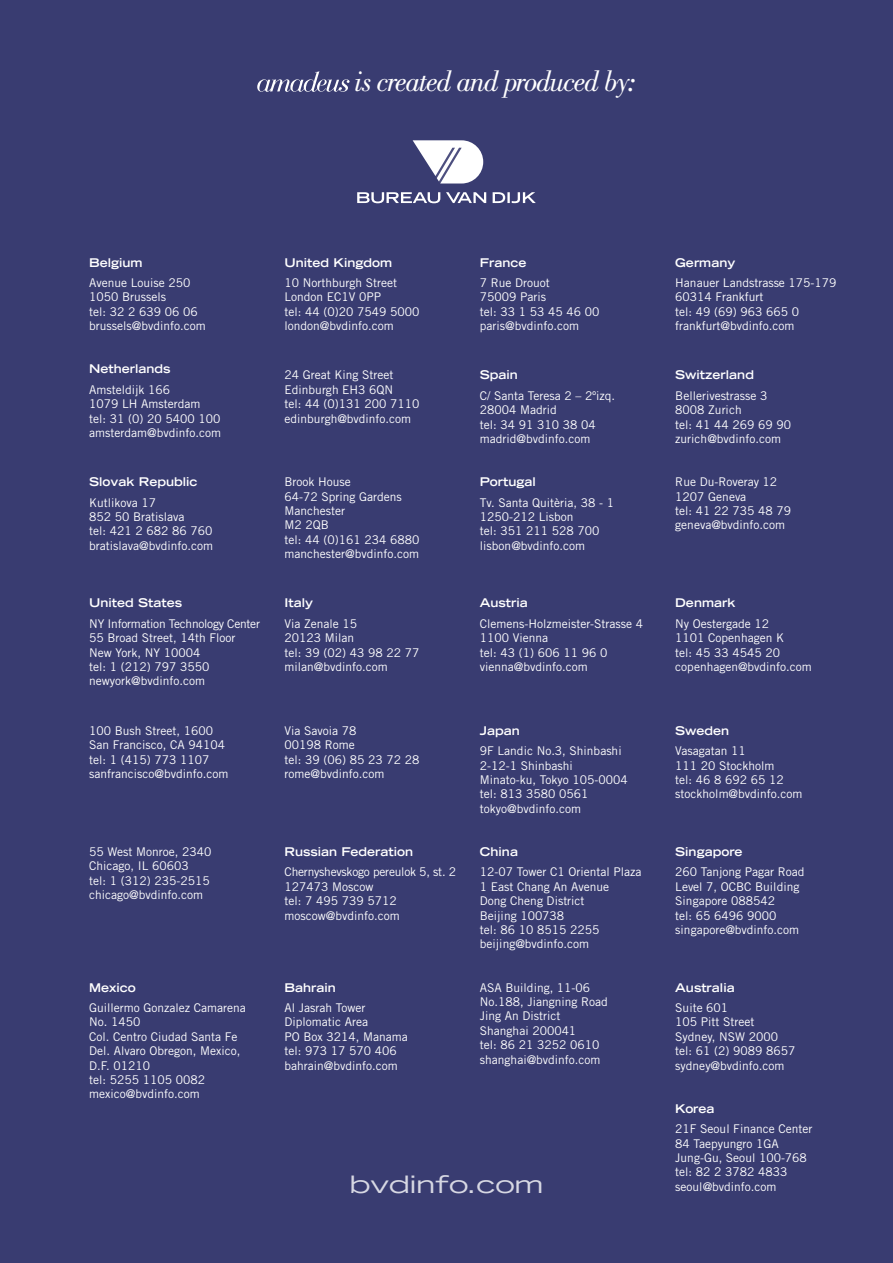
<style>
.page{position:relative;width:893px;height:1263px;background:#393c71}
.page>*{position:absolute;margin:0;border:0;box-sizing:border-box;transform-origin:0 0}
.t1{font:italic 30px "Bodoni Std";letter-spacing:-.05em;color:#fff}
.t2{font:expanded 24px "Trade Gothic LT Std";letter-spacing:-.01em;color:#d7d8e3;scale:1.21 1}
.t3{font:12px/14.4px "Trade Gothic LT Std";color:#fff}
.t4{font:700 expanded 12px "Trade Gothic LT Std";color:#fff}
</style>
<div class="page">
<svg style="left:257px;top:71px;width:93px;height:21px"></svg>
<svg style="left:357px;top:192px;width:179px;height:11px"></svg>
<svg style="left:413px;top:140px;width:70px;height:43px"></svg>
<h1 class="t1" style="left:355px;top:64px;width:282px">is created and produced by:</h1>
<p class="t4" style="left:89px;top:254px;width:55px">Belgium</p>
<p class="t3" style="left:89px;top:275px;width:118px">Avenue Louise 250<br>1050 Brussels<br>tel: 32 2 639 06 06 brussels@bvdinfo.com</p>
<p class="t4" style="left:89px;top:361px;width:83px">Netherlands</p>
<p class="t3" style="left:89px;top:382px;width:133px">Amsteldijk 166<br>1079 LH Amsterdam<br>tel: 31 (0) 20 5400 100 amsterdam@bvdinfo.com</p>
<p class="t4" style="left:89px;top:474px;width:110px">Slovak Republic</p>
<p class="t3" style="left:89px;top:495px;width:125px">Kutlikova 17<br>852 50 Bratislava<br>tel: 421 2 682 86 760 bratislava@bvdinfo.com</p>
<p class="t4" style="left:89px;top:595px;width:94px">United States</p>
<p class="t3" style="left:89px;top:616px;width:172px">NY Information Technology Center<br>55 Broad Street, 14th Floor<br>New York, NY 10004<br>tel: 1 (212) 797 3550 newyork@bvdinfo.com</p>
<p class="t3" style="left:89px;top:723px;width:141px">100 Bush Street, 1600<br>San Francisco, CA 94104 tel: 1 (415) 773 1107 sanfrancisco@bvdinfo.com</p>
<p class="t3" style="left:89px;top:844px;width:124px">55 West Monroe, 2340<br>Chicago, IL 60603<br>tel: 1 (312) 235-2515 chicago@bvdinfo.com</p>
<p class="t4" style="left:89px;top:979px;width:48px">Mexico</p>
<p class="t3" style="left:89px;top:1000px;width:158px">Guillermo Gonzalez Camarena<br>No. 1450<br>Col. Centro Ciudad Santa Fe<br>Del. Alvaro Obregon, Mexico,<br>D.F. 01210<br>tel: 5255 1105 0082 mexico@bvdinfo.com</p>
<p class="t4" style="left:285px;top:254px;width:109px">United Kingdom</p>
<p class="t3" style="left:285px;top:275px;width:136px">10 Northburgh Street<br>London EC1V 0PP<br>tel: 44 (0)20 7549 5000 london@bvdinfo.com</p>
<p class="t3" style="left:285px;top:368px;width:136px">24 Great King Street<br>Edinburgh EH3 6QN<br>tel: 44 (0)131 200 7110 edinburgh@bvdinfo.com</p>
<p class="t3" style="left:285px;top:475px;width:136px">Brook House<br>64-72 Spring Gardens<br>Manchester<br>M2 2QB<br>tel: 44 (0)161 234 6880 manchester@bvdinfo.com</p>
<p class="t4" style="left:285px;top:595px;width:30px">Italy</p>
<p class="t3" style="left:285px;top:616px;width:136px">Via Zenale 15<br>20123 Milan<br>tel: 39 (02) 43 98 22 77 milan@bvdinfo.com</p>
<p class="t3" style="left:285px;top:723px;width:136px">Via Savoia 78<br>00198 Rome<br>tel: 39 (06) 85 23 72 28 rome@bvdinfo.com</p>
<p class="t4" style="left:285px;top:844px;width:130px">Russian Federation</p>
<p class="t3" style="left:285px;top:865px;width:173px">Chernyshevskogo pereulok 5, st. 2<br>127473 Moscow<br>tel: 7 495 739 5712 moscow@bvdinfo.com</p>
<p class="t4" style="left:285px;top:979px;width:53px">Bahrain</p>
<p class="t3" style="left:285px;top:1000px;width:125px">Al Jasrah Tower<br>Diplomatic Area<br>PO Box 3214, Manama tel: 973 17 570 406 bahrain@bvdinfo.com</p>
<p class="t4" style="left:480px;top:254px;width:48px">France</p>
<p class="t3" style="left:480px;top:275px;width:121px">7 Rue Drouot<br>75009 Paris<br>tel: 33 1 53 45 46 00 paris@bvdinfo.com</p>
<p class="t4" style="left:480px;top:367px;width:40px">Spain</p>
<p class="t3" style="left:480px;top:388px;width:137px">C/ Santa Teresa 2 – 2ºizq.<br>28004 Madrid<br>tel: 34 91 310 38 04 madrid@bvdinfo.com</p>
<p class="t4" style="left:480px;top:474px;width:57px">Portugal</p>
<p class="t3" style="left:480px;top:495px;width:136px">Tv. Santa Quitèria, 38 - 1<br>1250-212 Lisbon<br>tel: 351 211 528 700 lisbon@bvdinfo.com</p>
<p class="t4" style="left:480px;top:595px;width:49px">Austria</p>
<p class="t3" style="left:480px;top:616px;width:165px">Clemens-Holzmeister-Strasse 4<br>1100 Vienna<br>tel: 43 (1) 606 11 96 0 vienna@bvdinfo.com</p>
<p class="t4" style="left:480px;top:722px;width:41px">Japan</p>
<p class="t3" style="left:480px;top:743px;width:149px">9F Landic No.3, Shinbashi<br>2-12-1 Shinbashi<br>Minato-ku, Tokyo 105-0004 tel: 813 3580 0561 tokyo@bvdinfo.com</p>
<p class="t4" style="left:480px;top:844px;width:40px">China</p>
<p class="t3" style="left:480px;top:865px;width:163px">12-07 Tower C1 Oriental Plaza<br>1 East Chang An Avenue<br>Dong Cheng District<br>Beijing 100738<br>tel: 86 10 8515 2255 beijing@bvdinfo.com</p>
<p class="t3" style="left:480px;top:980px;width:129px">ASA Building, 11-06<br>No.188, Jiangning Road<br>Jing An District<br>Shanghai 200041<br>tel: 86 21 3252 0610 shanghai@bvdinfo.com</p>
<h2 class="t2" style="left:349px;top:1168px;width:162px">bvdinfo.com</h2>
<p class="t4" style="left:675px;top:254px;width:62px">Germany</p>
<p class="t3" style="left:675px;top:275px;width:163px">Hanauer Landstrasse 175-179<br>60314 Frankfurt<br>tel: 49 (69) 963 665 0 frankfurt@bvdinfo.com</p>
<p class="t4" style="left:675px;top:367px;width:80px">Switzerland</p>
<p class="t3" style="left:675px;top:388px;width:117px">Bellerivestrasse 3<br>8008 Zurich<br>tel: 41 44 269 69 90 zurich@bvdinfo.com</p>
<p class="t3" style="left:675px;top:475px;width:117px">Rue Du-Roveray 12<br>1207 Geneva<br>tel: 41 22 735 48 79 geneva@bvdinfo.com</p>
<p class="t4" style="left:675px;top:595px;width:62px">Denmark</p>
<p class="t3" style="left:675px;top:616px;width:138px">Ny Oestergade 12<br>1101 Copenhagen K<br>tel: 45 33 4545 20 copenhagen@bvdinfo.com</p>
<p class="t4" style="left:675px;top:722px;width:55px">Sweden</p>
<p class="t3" style="left:675px;top:743px;width:129px">Vasagatan 11<br>111 20 Stockholm<br>tel: 46 8 692 65 12 stockholm@bvdinfo.com</p>
<p class="t4" style="left:675px;top:844px;width:69px">Singapore</p>
<p class="t3" style="left:675px;top:865px;width:131px">260 Tanjong Pagar Road<br>Level 7, OCBC Building<br>Singapore 088542<br>tel: 65 6496 9000 singapore@bvdinfo.com</p>
<p class="t4" style="left:675px;top:979px;width:61px">Australia</p>
<p class="t3" style="left:675px;top:1000px;width:122px">Suite 601<br>105 Pitt Street<br>Sydney, NSW 2000 tel: 61 (2) 9089 8657 sydney@bvdinfo.com</p>
<p class="t4" style="left:675px;top:1100px;width:41px">Korea</p>
<p class="t3" style="left:675px;top:1121px;width:139px">21F Seoul Finance Center<br>84 Taepyungro 1GA<br>Jung-Gu, Seoul 100-768 tel: 82 2 3782 4833 seoul@bvdinfo.com</p>
</div>
